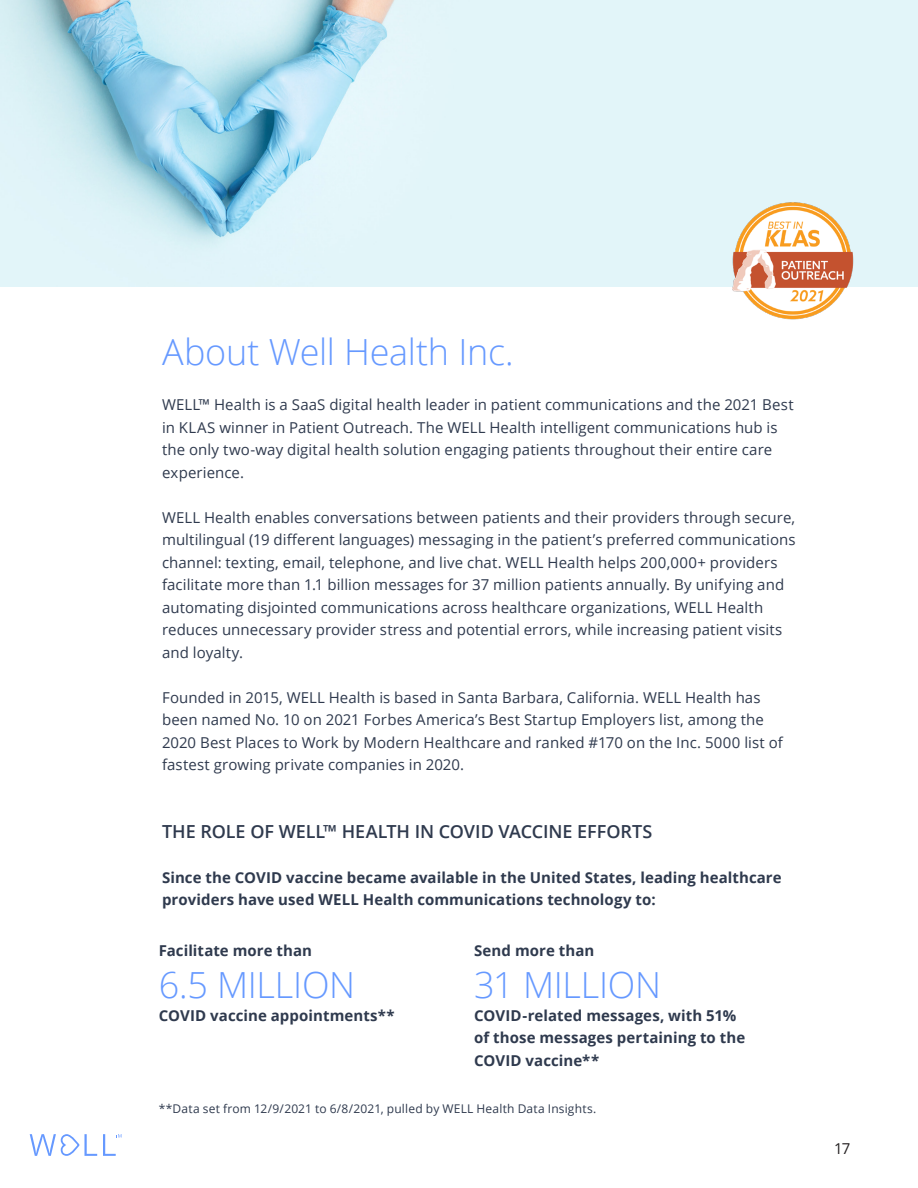
<style>
.page{position:relative;width:918px;height:1188px;background:#fff}
.page>*{position:absolute;margin:0;border:0;box-sizing:border-box;transform-origin:0 0}
.t1{font:300 36px "Open Sans";letter-spacing:-.01em;color:#69f}
.t2{font:600 18px "Open Sans";letter-spacing:-.005em;color:#2f3a4e}
.t3{font:15px/22.5px "Open Sans";letter-spacing:.005em;color:#2f3a4e}
.t4{font:700 15px/22.5px "Open Sans";letter-spacing:.005em;color:#2f3a4e}
.t5{font:15px "Open Sans";color:#231f20}
.t6{font:12px "Open Sans";letter-spacing:.015em;color:#2f3a4e}
</style>
<div class="page">
<svg style="left:30px;top:1135px;width:92px;height:20px"></svg>
<img style="left:0;top:0;width:918px;height:287px">
<img style="left:728px;top:196px;width:129px;height:124px">
<h2 class="t1" style="left:162px;top:327px;width:353px">About Well Health Inc.</h2>
<h2 class="t3" style="left:162px;top:393px;width:633px">WELL™ Health is a SaaS digital health leader in patient communications and the 2021 Best in KLAS winner in Patient Outreach. The WELL Health intelligent communications hub is the only two-way digital health solution engaging patients throughout their entire care experience.</h2>
<h2 class="t3" style="left:162px;top:505px;width:635px">WELL Health enables conversations between patients and their providers through secure, multilingual (19 different languages) messaging in the patient’s preferred communications channel: texting, email, telephone, and live chat. WELL Health helps 200,000+ providers facilitate more than 1.1 billion messages for 37 million patients annually. By unifying and automating disjointed communications across healthcare organizations, WELL Health reduces unnecessary provider stress and potential errors, while increasing patient visits and loyalty.</h2>
<h2 class="t3" style="left:162px;top:685px;width:622px">Founded in 2015, WELL Health is based in Santa Barbara, California. WELL Health has been named No. 10 on 2021 Forbes America’s Best Startup Employers list, among the 2020 Best Places to Work by Modern Healthcare and ranked #170 on the Inc. 5000 list of fastest growing private companies in 2020.</h2>
<h2 class="t2" style="left:162px;top:819px;width:492px">THE ROLE OF WELL™ HEALTH IN COVID VACCINE EFFORTS</h2>
<h2 class="t4" style="left:162px;top:865px;width:621px">Since the COVID vaccine became available in the United States, leading healthcare providers have used WELL Health communications technology to:</h2>
<h2 class="t4" style="left:159px;top:939px;width:155px">Facilitate more than</h2>
<h2 class="t1" style="left:159px;top:961px;width:198px">6.5 MILLION</h2>
<h2 class="t4" style="left:159px;top:1004px;width:238px">COVID vaccine appointments**</h2>
<h2 class="t4" style="left:474px;top:939px;width:122px">Send more than</h2>
<h2 class="t1" style="left:474px;top:961px;width:188px">31 MILLION</h2>
<h2 class="t4" style="left:474px;top:1004px;width:273px">COVID-related messages, with 51% of those messages pertaining to the<br>COVID vaccine**</h2>
<h2 class="t6" style="left:159px;top:1100px;width:439px">**Data set from 12/9/2021 to 6/8/2021, pulled by WELL Health Data Insights.</h2>
<p class="t5" style="left:834px;top:1138px;width:18px">17</p>
</div>
